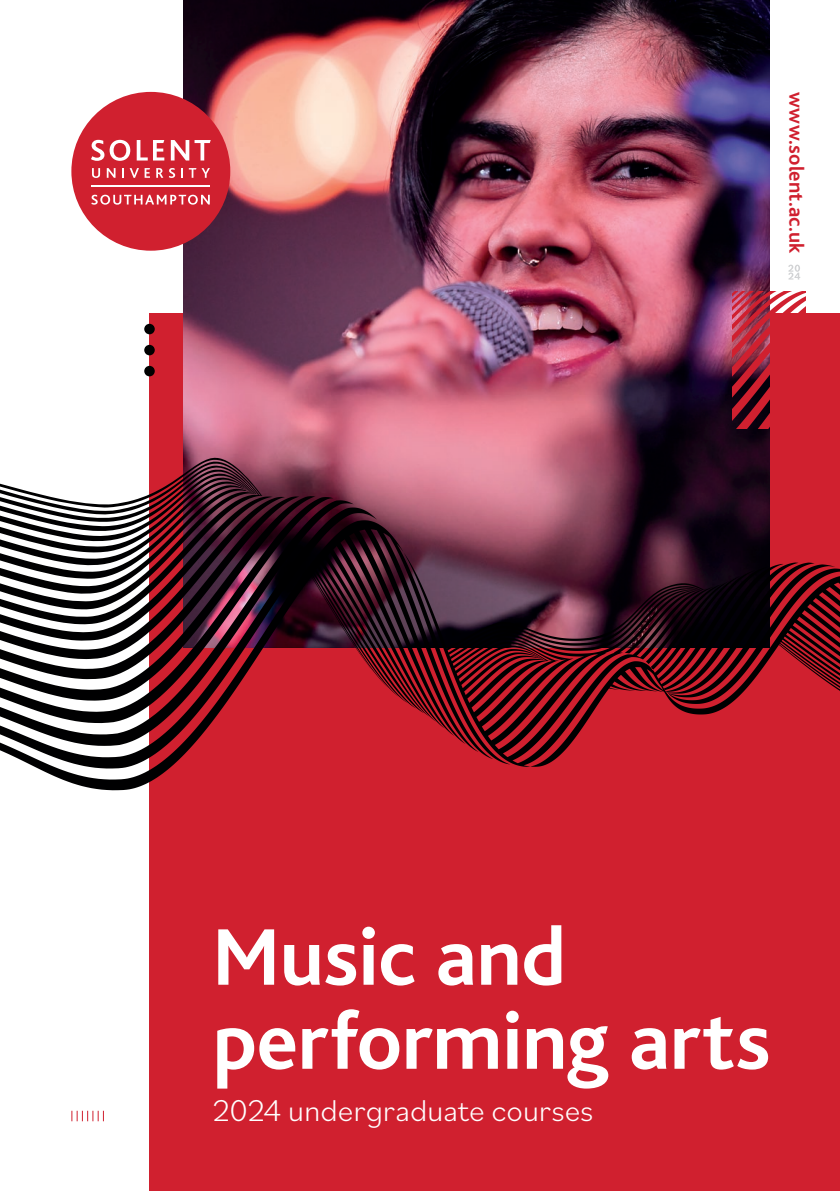
<style>
.page{position:relative;width:840px;height:1191px;background:#fff}
.page>*{position:absolute;margin:0;border:0;box-sizing:border-box;transform-origin:0 0}
.t1{font:700 84px/84px "Bliss";letter-spacing:-.005em;color:#fff}
.t2{font:300 31.6px "Bilo";letter-spacing:-.005em;color:#fff}
.t3{font:700 21px "Bliss";letter-spacing:.005em;color:#d0202f}
</style>
<div class="page">
<div style="left:149px;top:313px;width:690px;height:878px;background:#d0202f"></div>
<img style="left:183px;top:0;width:585px;height:439px">
<div style="left:71px;top:92px;width:159px;height:159px;background:#d0202f;border-radius:50%"></div>
<hr style="left:91px;top:186px;width:119px;height:1px;background:#fff">
<svg style="left:91px;top:140px;width:39px;height:21px"></svg>
<svg style="left:137px;top:140px;width:27px;height:20px"></svg>
<svg style="left:171px;top:140px;width:40px;height:20px"></svg>
<svg style="left:92px;top:168px;width:8px;height:10px"></svg>
<svg style="left:107px;top:168px;width:8px;height:10px"></svg>
<svg style="left:122px;top:168px;width:28px;height:10px"></svg>
<svg style="left:156px;top:168px;width:7px;height:10px"></svg>
<svg style="left:169px;top:168px;width:6px;height:10px"></svg>
<svg style="left:181px;top:168px;width:2px;height:10px"></svg>
<svg style="left:189px;top:168px;width:21px;height:10px"></svg>
<svg style="left:91px;top:195px;width:119px;height:10px"></svg>
<svg style="left:0;top:439px;width:839px;height:351px"></svg>
<svg style="left:732px;top:291px;width:73px;height:137px"></svg>
<div style="left:144px;top:324px;width:11px;height:10px;background:#000;border-radius:50%"></div>
<div style="left:144px;top:345px;width:11px;height:10px;background:#000;border-radius:50%"></div>
<div style="left:144px;top:366px;width:11px;height:10px;background:#000;border-radius:50%"></div>
<svg style="left:71px;top:1110px;width:33px;height:11px"></svg>
<svg style="left:788px;top:265px;width:11px;height:14px"></svg>
<p class="t3" style="left:806px;top:92px;width:163px;rotate:90deg">www.solent.ac.uk</p>
<p class="t1" style="left:212px;top:917px;width:559px">Music and performing arts</p>
<p class="t2" style="left:212px;top:1089px;width:382px">2024 undergraduate courses</p>
</div>
